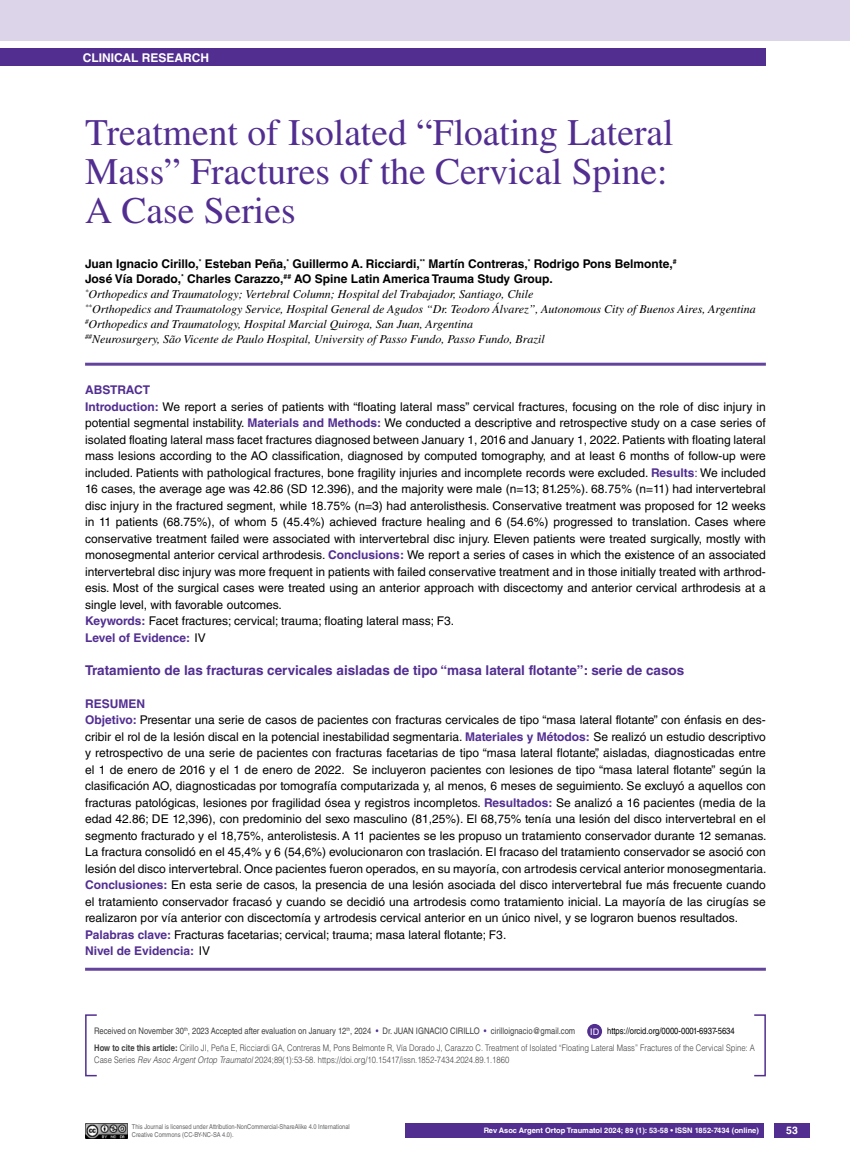
<style>
.page{position:relative;width:851px;height:1170px;background:#fff}
.page>*{position:absolute;margin:0;border:0;box-sizing:border-box;transform-origin:0 0}
.t1{font:37.5px/39px "Times LT Std";color:#522e91}
.t2{font:700 13.5px "Helvetica LT Std";color:#522e91}
.t3{font:12px/16.5px "Helvetica LT Std";color:#000}
.t4{font:italic 12px/15px "Times LT Std";color:#000}
.t5{font:700 12px/15px "Helvetica LT Std";color:#000}
.t6{font:700 12px "Helvetica LT Std";color:#fff}
.t7{font:700 10.5px "Helvetica LT Std";color:#fff}
.t8{font:300 9px/16.2px "Helvetica LT Std";color:#414042;scale:.85 1}
.t9{font:9px "Helvetica LT Std";color:#414042;scale:.85 1}
.t10{font:9px "Helvetica LT Std";color:#fff}
.t11{font:700 7.5px "Helvetica LT Std";color:#fff}
.t12{font:6.75px/7.5px "Helvetica LT Std";color:#636466;scale:.85 1}
.s1{font-weight:700;color:#522e91}
.s2{color:#522e91}
.s3{font-weight:400;color:#000}
.s4{font-weight:700}
.s5{font-style:italic}
</style>
<div class="page">
<div style="left:774px;top:1123px;width:35px;height:14px;background:#522e91"></div>
<div style="left:0;top:49px;width:765px;height:17px;background:#522e91"></div>
<hr style="left:85px;top:362px;width:680px;height:3px;background:#63439c">
<hr style="left:85px;top:967px;width:680px;height:3px;background:#63439c">
<img style="left:85px;top:1123px;width:42px;height:14px">
<div style="left:0;top:0;width:849px;height:41px;background:#dcd5e9"></div>
<div style="left:405px;top:1123px;width:359px;height:14px;background:#522e91"></div>
<div style="left:85px;top:1014px;width:12px;height:62px;border:2px solid #522e91"></div>
<div style="left:587px;top:1023px;width:15px;height:15px;background:#522e91;border-radius:50%"></div>
<p class="t6" style="left:83px;top:50px;width:128px">CLINICAL RESEARCH</p>
<h1 class="t1" style="left:85px;top:112px;width:590px">Treatment of Isolated “Floating Lateral<br>Mass” Fractures of the Cervical Spine:<br>A Case Series</h1>
<p class="t5" style="left:85px;top:256px;width:593px">Juan Ignacio Cirillo,<sup>*</sup> Esteban Peña,<sup>*</sup> Guillermo A. Ricciardi,<sup>**</sup> Martín Contreras,<sup>*</sup> Rodrigo Pons Belmonte,<sup>#<br></sup>José Vía Dorado,<sup>*</sup> Charles Carazzo,<sup>##</sup> AO Spine Latin America Trauma Study Group.</p>
<p class="t4" style="left:85px;top:286px;width:672px"><sup>*</sup>Orthopedics and Traumatology; Vertebral Column; Hospital del Trabajador, Santiago, Chile<br><sup>**</sup>Orthopedics and Traumatology Service, Hospital General de Agudos “Dr. Teodoro Álvarez”, Autonomous City of Buenos Aires, Argentina <sup>#</sup>Orthopedics and Traumatology, Hospital Marcial Quiroga, San Juan, Argentina<br><sup>##</sup>Neurosurgery, São Vicente de Paulo Hospital, University of Passo Fundo, Passo Fundo, Brazil</p>
<p class="t3" style="left:85px;top:381px;width:682px"><span class="s1">Abstract<br>Introduction:</span> We report a series of patients with “floating lateral mass” cervical fractures, focusing on the role of disc injury in potential segmental instability. <span class="s1">Materials and Methods:</span> We conducted a descriptive and retrospective study on a case series of isolated floating lateral mass facet fractures diagnosed between January 1, 2016 and January 1, 2022. Patients with floating lateral mass lesions according to the AO classification, diagnosed by computed tomography, and at least 6 months of follow-up were included. Patients with pathological fractures, bone fragility injuries and incomplete records were excluded. <span class="s1">Results</span><span class="s2">:</span> We included 16 cases, the average age was 42.86 (SD 12.396), and the majority were male (n=13; 81.25%). 68.75% (n=11) had intervertebral disc injury in the fractured segment, while 18.75% (n=3) had anterolisthesis. Conservative treatment was proposed for 12 weeks in 11 patients (68.75%), of whom 5 (45.4%) achieved fracture healing and 6 (54.6%) progressed to translation. Cases where conservative treatment failed were associated with intervertebral disc injury. Eleven patients were treated surgically, mostly with monosegmental anterior cervical arthrodesis. <span class="s1">Conclusions:</span> We report a series of cases in which the existence of an associated intervertebral disc injury was more frequent in patients with failed conservative treatment and in those initially treated with arthrod&shy;esis. Most of the surgical cases were treated using an anterior approach with discectomy and anterior cervical arthrodesis at a single level, with favorable outcomes.<br><span class="s1">Keywords:</span> Facet fractures; cervical; trauma; floating lateral mass; F3.<br><span class="s1">Level of Evidence:</span> IV</p>
<p class="t2" style="left:85px;top:661px;width:600px">Tratamiento de las fracturas cervicales aisladas de tipo “masa lateral flotante”: serie de casos</p>
<p class="t3" style="left:85px;top:695px;width:683px"><span class="s1">Resumen<br>Objetivo:</span> Presentar una serie de casos de pacientes con fracturas cervicales de tipo “masa lateral flotante” con énfasis en des&shy;cribir el rol de la lesión discal en la potencial inestabilidad segmentaria. <span class="s1">Materiales y Métodos:</span> Se realizó un estudio descriptivo y retrospectivo de una serie de pacientes con fracturas facetarias de tipo “masa lateral flotante”, aisladas, diagnosticadas entre el 1 de enero de 2016 y el 1 de enero de 2022. Se incluyeron pacientes con lesiones de tipo “masa lateral flotante” según la clasificación AO, diagnosticadas por tomografía computarizada y, al menos, 6 meses de seguimiento. Se excluyó a aquellos con fracturas patológicas, lesiones por fragilidad ósea y registros incompletos. <span class="s1">Resultados:</span> Se analizó a 16 pacientes (media de la edad 42.86; DE 12,396), con predominio del sexo masculino (81,25%). El 68,75% tenía una lesión del disco intervertebral en el segmento fracturado y el 18,75%, anterolistesis. A 11 pacientes se les propuso un tratamiento conservador durante 12 semanas.<br>La fractura consolidó en el 45,4% y 6 (54,6%) evolucionaron con traslación. El fracaso del tratamiento conservador se asoció con lesión del disco intervertebral. Once pacientes fueron operados, en su mayoría, con artrodesis cervical anterior monosegmentaria.<br><span class="s1">Conclusiones:</span> En esta serie de casos, la presencia de una lesión asociada del disco intervertebral fue más frecuente cuando el tratamiento conservador fracasó y cuando se decidió una artrodesis como tratamiento inicial. La mayoría de las cirugías se realizaron por vía anterior con discectomía y artrodesis cervical anterior en un único nivel, y se lograron buenos resultados.<br><span class="s1">Palabras clave:</span> Fracturas facetarias; cervical; trauma; masa lateral flotante; F3.<br><span class="s1">Nivel de Evidencia:</span> IV</p>
<p class="t9" style="left:94px;top:1025px;width:395px">Received on November 30<sup>th</sup>, 2023 Accepted after evaluation on January 12<sup>th</sup>, 2024 <span class="s2">•</span> Dr. Juan Ignacio</p>
<p class="t9" style="left:450px;top:1025px;width:13px">Cirillo</p>
<p class="t9" style="left:484px;top:1025px;width:109px"><span class="s2">•</span> cirilloignacio@gmail.com</p>
<p class="t8" style="left:94px;top:1022px;width:778px;text-indent:513px"><span class="s3">https://orcid.org/0000-0001-6937-5634<br></span><span class="s4">How to cite this article:</span> Cirillo JI, Peña E, Ricciardi GA, Contreras M, Pons Belmonte R, Vía Dorado J, Carazzo C. Treatment of Isolated “Floating Lateral Mass” Fractures of the Cervical Spine: A</p>
<p class="t8" style="left:94px;top:1051px;width:490px">Case Series <span class="s5">Rev Asoc Argent Ortop Traumatol</span> 2024;89(1):53-58. https://doi.org/10.15417/issn.1852-7434.2024.89.1.1860</p>
<p class="t10" style="left:590px;top:1026px;width:10px">ID</p>
<p class="t12" style="left:132px;top:1123px;width:258px">This Journal is licensed under Attribution-NonCommercial-ShareAlike 4.0 International<br>Creative Commons (CC-BY-NC-SA 4.0).</p>
<p class="t11" style="left:483px;top:1125px;width:277px">Rev Asoc Argent Ortop Traumatol 2024; 89 (1): 53-58 • ISSN 1852-7434 (online)</p>
<p class="t7" style="left:786px;top:1124px;width:13px">53</p>
</div>
